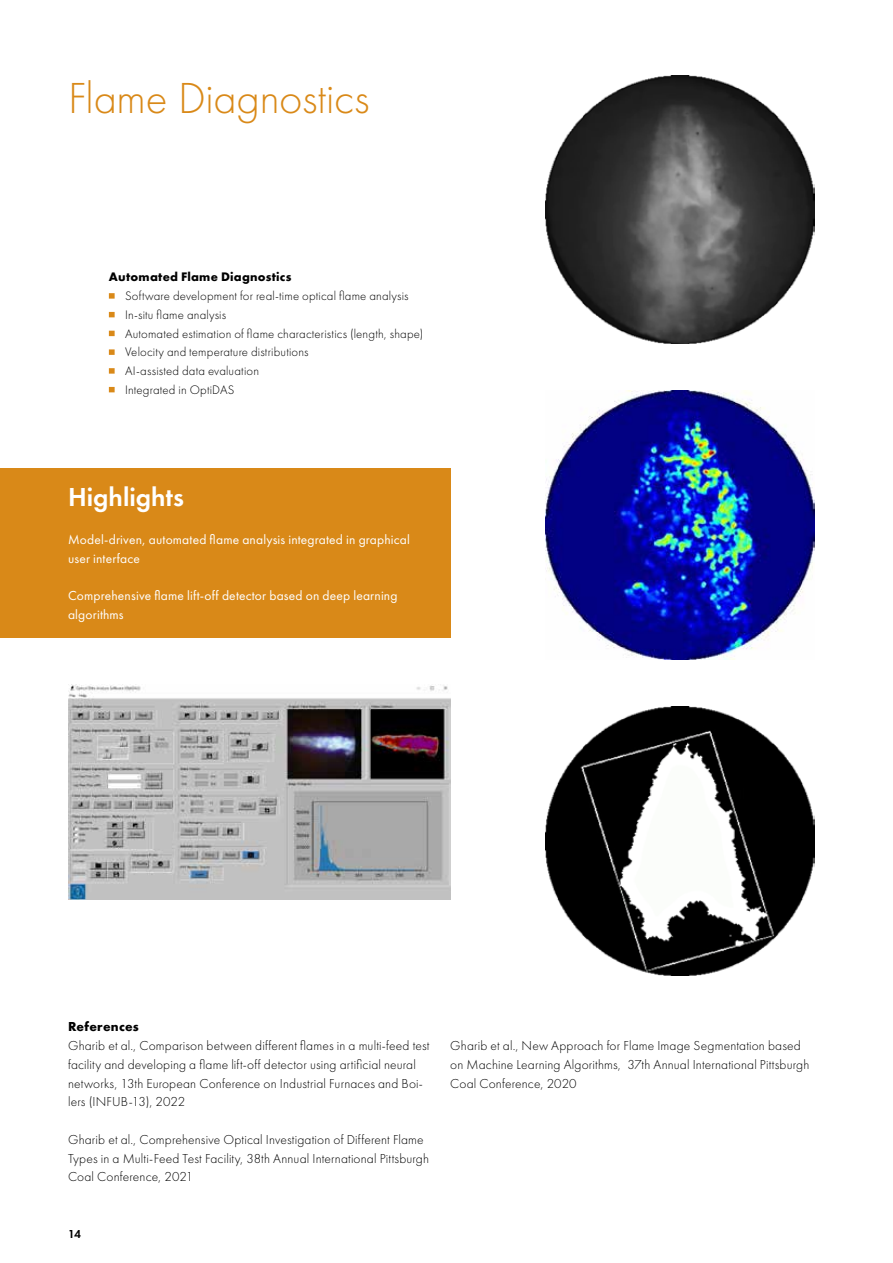
<style>
.page{position:relative;width:893px;height:1263px;background:#fff}
.page>*{position:absolute;margin:0;border:0;box-sizing:border-box;transform-origin:0 0}
.t1{font:45.15px "Futura PT Light";letter-spacing:-.005em;color:#d98918}
.t2{font:27px "Futura PT Demi";color:#fff}
.t3{font:13.5px/18.8px "Futura PT Light";letter-spacing:.01em;color:#000}
.t4{font:13.5px/18.8px "Futura PT Book";letter-spacing:.01em;color:#fff}
.t5{font:13.5px "Futura PT Bold";letter-spacing:.015em;color:#000}
.t6{font:12.9px/18.8px "Futura PT Light";letter-spacing:.015em;color:#000}
.t7{font:12.9px "Futura PT Bold";letter-spacing:.02em;color:#000}
.t8{font:12px "Futura PT Demi";color:#000}
</style>
<div class="page">
<img style="left:546px;top:706px;width:268px;height:269px">
<img style="left:546px;top:75px;width:268px;height:269px">
<img style="left:546px;top:390px;width:269px;height:269px">
<img style="left:68px;top:684px;width:382px;height:215px">
<svg style="left:109px;top:293px;width:539px;height:6px"></svg>
<svg style="left:109px;top:312px;width:539px;height:5px"></svg>
<svg style="left:109px;top:331px;width:539px;height:5px"></svg>
<svg style="left:109px;top:349px;width:6px;height:6px"></svg>
<svg style="left:109px;top:368px;width:6px;height:6px"></svg>
<svg style="left:109px;top:387px;width:539px;height:5px"></svg>
<div style="left:0;top:469px;width:450px;height:169px;background:#d98918"></div>
<h1 class="t1" style="left:68px;top:72px;width:303px">Flame Diagnostics</h1>
<p class="t7" style="left:109px;top:269px;width:184px">Automated Flame Diagnostics</p>
<p class="t6" style="left:125px;top:286px;width:300px">Software development for real-time optical flame analysis In-situ flame analysis<br>Automated estimation of flame characteristics (length, shape)<br>Velocity and temperature distributions<br>AI-assisted data evaluation<br>Integrated in OptiDAS</p>
<h2 class="t2" style="left:68px;top:480px;width:117px">Highlights</h2>
<p class="t4" style="left:68px;top:530px;width:343px">Model-driven, automated flame analysis integrated in graphical user interface</p>
<p class="t4" style="left:68px;top:586px;width:331px">Comprehensive flame lift-off detector based on deep learning algorithms</p>
<p class="t5" style="left:68px;top:1018px;width:72px">References</p>
<p class="t3" style="left:68px;top:1036px;width:363px">Gharib et al., Comparison between different flames in a multi-feed test facility and developing a flame lift-off detector using artificial neural networks, 13th European Conference on Industrial Furnaces and Boi&shy;lers (INFUB-13), 2022</p>
<p class="t3" style="left:68px;top:1130px;width:362px">Gharib et al., Comprehensive Optical Investigation of Different Flame<br>Types in a Multi-Feed Test Facility, 38th Annual International Pittsburgh<br>Coal Conference, 2021</p>
<p class="t8" style="left:68px;top:1226px;width:15px">14</p>
<p class="t3" style="left:450px;top:1036px;width:361px">Gharib et al., New Approach for Flame Image Segmentation based on Machine Learning Algorithms, 37th Annual International Pittsburgh<br>Coal Conference, 2020</p>
</div>
